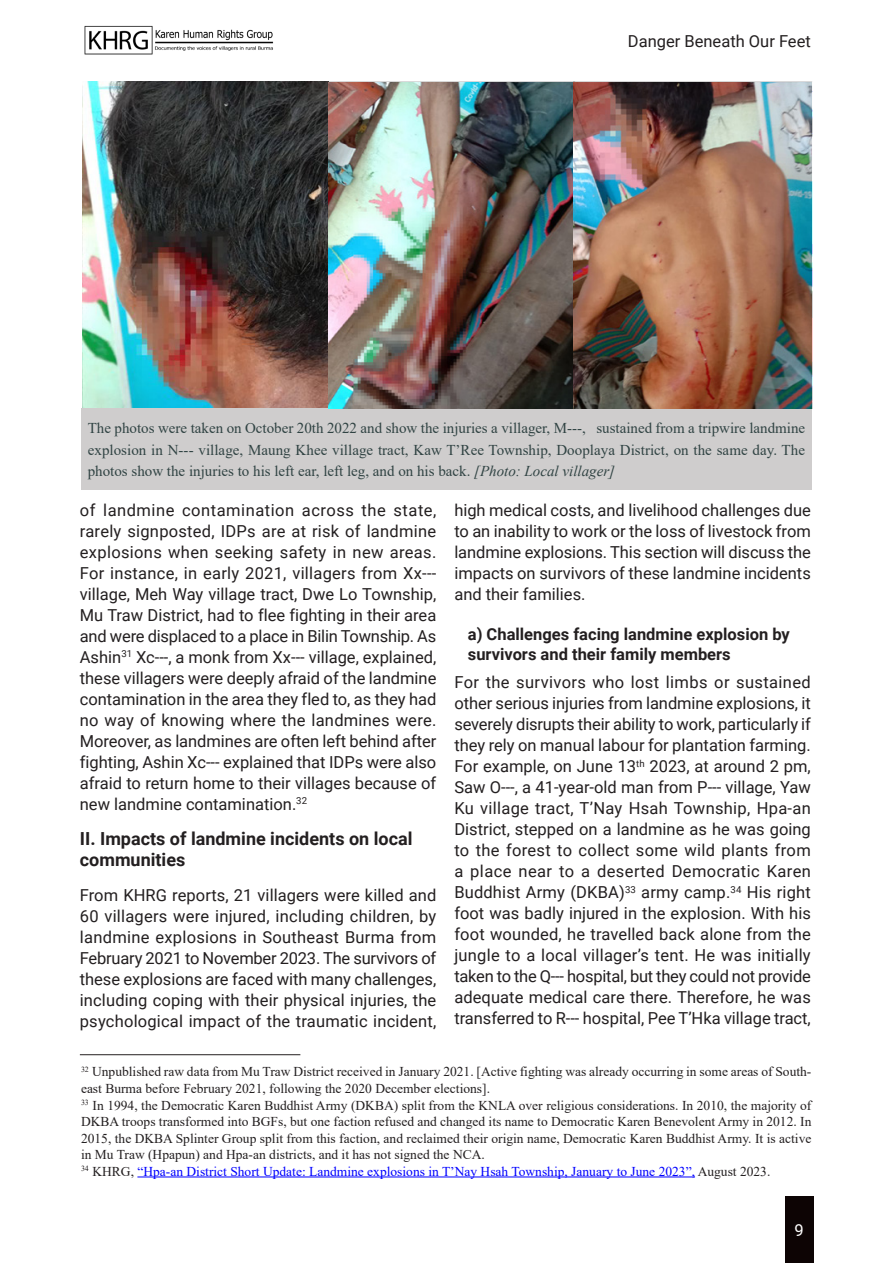
<style>
.page{position:relative;width:893px;height:1263px;background:#fff}
.page>*{position:absolute;margin:0;border:0;box-sizing:border-box;transform-origin:0 0}
.Sub_Heading{font:700 18px/21.6px "Roboto";color:#231f20}
.Paragraph{font:16.5px/21px "Roboto";color:#231f20;text-align:justify}
.Sub_Heading_2{font:700 16.5px/19.8px "Roboto";color:#231f20}
.t1{font:16.5px "Roboto";color:#fff}
.Captions{font:15px/21px "Times New Roman";color:#304343;text-align:justify}
.Endnote{font:13.5px/16.5px "Times New Roman";color:#231f20}
.Endnote-2{font:13.5px "Times New Roman";color:#00f}
.s1{font-style:italic}
.s2{color:#231f20}
</style>
<div class="page">
<img style="left:84px;top:25px;width:190px;height:30px">
<div style="left:785px;top:1196px;width:28px;height:67px;background:#0d0404"></div>
<hr style="left:137px;top:1176px;width:558px;height:1px;background:#00f">
<hr style="left:80px;top:1054px;width:220px;height:1px;background:#231f20">
<img style="left:82px;top:81px;width:491px;height:328px">
<div style="left:81px;top:409px;width:731px;height:81px;background:#cfcdcd"></div>
<img style="left:573px;top:81px;width:239px;height:328px">
<p class="Paragraph" style="left:628px;top:30px;width:184px">Danger Beneath Our Feet</p>
<p class="Captions" style="left:88px;top:417px;width:719px">The photos were taken on October 20th 2022 and show the injuries a villager, M---, sustained from a tripwire landmine explosion in N--- village, Maung Khee village tract, Kaw T’Ree Township, Dooplaya District, on the same day. The photos show the injuries to his left ear, left leg, and on his back. <span class="s1">[Photo: Local villager]</span></p>
<p class="Paragraph" style="left:80px;top:499px;width:358px">of landmine contamination across the state, rarely signposted, IDPs are at risk of landmine explosions when seeking safety in new areas.<br>For instance, in early 2021, villagers from Xx--- village, Meh Way village tract, Dwe Lo Township, Mu Traw District, had to flee fighting in their area and were displaced to a place in Bilin Township. As Ashin<sup>31</sup> Xc---, a monk from Xx--- village, explained, these villagers were deeply afraid of the landmine contamination in the area they fled to, as they had no way of knowing where the landmines were.<br>Moreover, as landmines are often left behind after fighting, Ashin Xc--- explained that IDPs were also afraid to return home to their villages because of new landmine contamination.<sup>32</sup></p>
<p class="Sub_Heading" style="left:80px;top:827px;width:334px">II. Impacts of landmine incidents on local communities</p>
<p class="Paragraph" style="left:80px;top:884px;width:358px">From KHRG reports, 21 villagers were killed and 60 villagers were injured, including children, by landmine explosions in Southeast Burma from February 2021 to November 2023. The survivors of these explosions are faced with many challenges, including coping with their physical injuries, the psychological impact of the traumatic incident,</p>
<p class="Paragraph" style="left:454px;top:499px;width:358px">high medical costs, and livelihood challenges due to an inability to work or the loss of livestock from landmine explosions. This section will discuss the impacts on survivors of these landmine incidents and their families.</p>
<p class="Sub_Heading_2" style="left:468px;top:624px;width:324px">a) Challenges facing landmine explosion by survivors and their family members</p>
<p class="Paragraph" style="left:454px;top:671px;width:358px">For the survivors who lost limbs or sustained other serious injuries from landmine explosions, it severely disrupts their ability to work, particularly if they rely on manual labour for plantation farming.<br>For example, on June 13<sup>th</sup> 2023, at around 2 pm, Saw O---, a 41-year-old man from P--- village, Yaw Ku village tract, T’Nay Hsah Township, Hpa-an District, stepped on a landmine as he was going to the forest to collect some wild plants from a place near to a deserted Democratic Karen Buddhist Army (DKBA)<sup>33</sup> army camp.<sup>34</sup> His right foot was badly injured in the explosion. With his foot wounded, he travelled back alone from the jungle to a local villager’s tent. He was initially taken to the Q--- hospital, but they could not provide adequate medical care there. Therefore, he was transferred to R--- hospital, Pee T’Hka village tract,</p>
<p class="Endnote" style="left:81px;top:1063px;width:732px"><sup>32</sup> Unpublished raw data from Mu Traw District received in January 2021. [Active fighting was already occurring in some areas of South&shy;east Burma before February 2021, following the 2020 December elections].</p>
<p class="Endnote" style="left:81px;top:1096px;width:732px;text-align:justify"><sup>33</sup> In 1994, the Democratic Karen Buddhist Army (DKBA) split from the KNLA over religious considerations. In 2010, the majority of DKBA troops transformed into BGFs, but one faction refused and changed its name to Democratic Karen Benevolent Army in 2012. In 2015, the DKBA Splinter Group split from this faction, and reclaimed their origin name, Democratic Karen Buddhist Army. It is active in Mu Traw (Hpapun) and Hpa-an districts, and it has not signed the NCA.</p>
<p class="Endnote-2" style="left:81px;top:1161px;width:691px"><sup>34</sup> <span class="s2">KHRG,</span> “Hpa-an District Short Update: Landmine explosions in T’Nay Hsah Township, January to June 2023”, <span class="s2">August 2023.</span></p>
<p class="t1" style="left:794px;top:1218px;width:11px">9</p>
</div>
